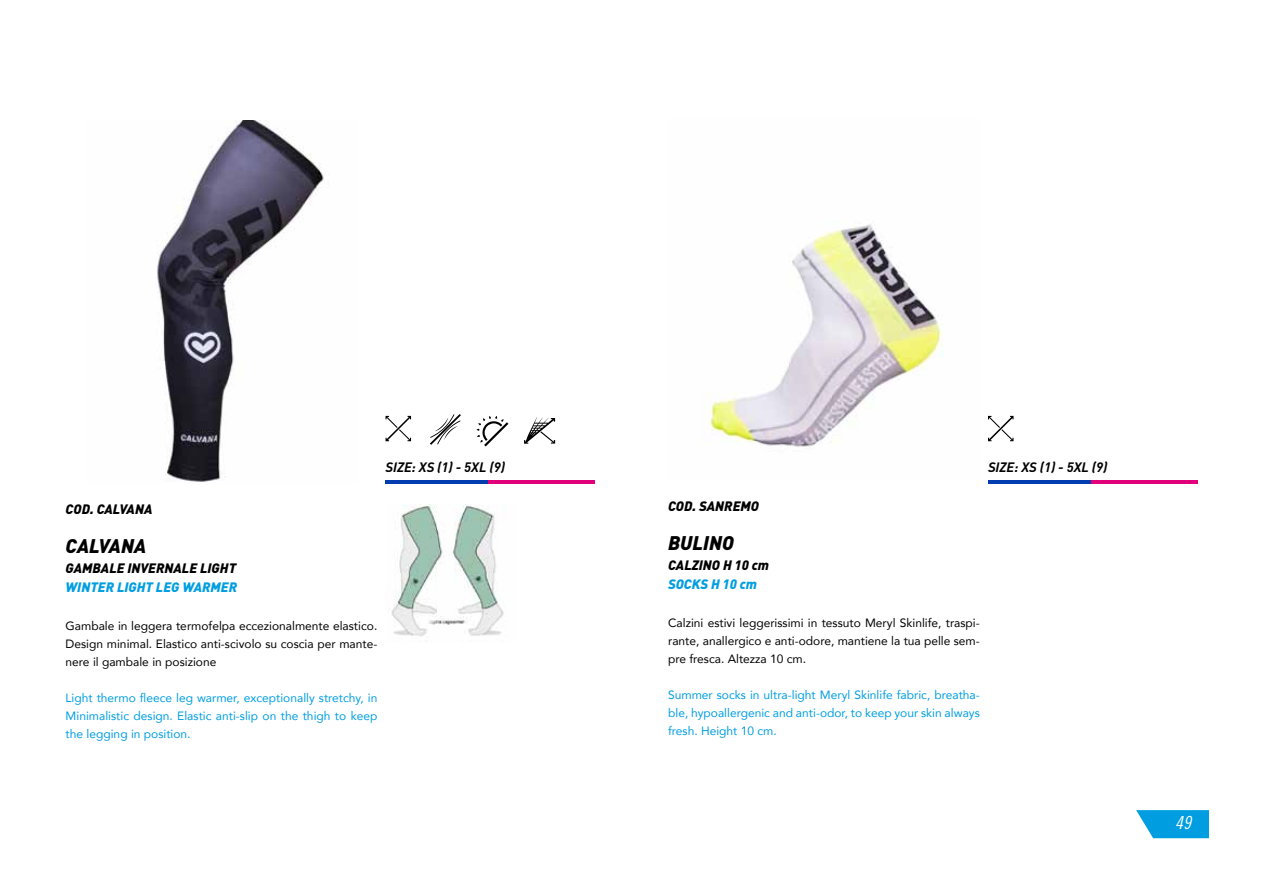
<style>
.page{position:relative;width:1263px;height:893px;background:#fff}
.page>*{position:absolute;margin:0;border:0;box-sizing:border-box;transform-origin:0 0}
.t1{font:italic 900 19.5px "DIN";color:#000}
.t2{font:18px "Trade Gothic LT Std Cn 18 Obl";color:#fff}
.t3{font:italic 900 13.5px "DIN";color:#000}
.t4{font:italic 700 13.5px "DIN";color:#000}
.t5{font:italic 900 13.5px "DIN";color:#009ee0}
.t6{font:12px/18px "Avenir";color:#000;text-align:justify}
.t7{font:12px/18px "Avenir";color:#009ee0;text-align:justify}
</style>
<div class="page">
<svg style="left:1136px;top:810px;width:73px;height:28px;background:#1ea9e3"></svg>
<img style="left:157px;top:121px;width:167px;height:361px">
<img style="left:708px;top:224px;width:236px;height:223px">
<hr style="left:385px;top:480px;width:104px;height:3px;background:#013daf">
<hr style="left:489px;top:480px;width:106px;height:3px;background:#e2007a">
<hr style="left:988px;top:480px;width:103px;height:3px;background:#013daf">
<hr style="left:1091px;top:480px;width:106px;height:3px;background:#e2007a">
<img style="left:391px;top:504px;width:113px;height:133px">
<svg style="left:385px;top:416px;width:26px;height:25px"></svg>
<svg style="left:988px;top:416px;width:25px;height:25px"></svg>
<svg style="left:430px;top:414px;width:31px;height:31px"></svg>
<svg style="left:476px;top:416px;width:32px;height:30px"></svg>
<svg style="left:524px;top:417px;width:31px;height:27px"></svg>
<p class="t4" style="left:385px;top:458px;width:121px">SIZE: XS (1) - 5XL (9)</p>
<p class="t3" style="left:66px;top:500px;width:88px">COD. CALVANA</p>
<h1 class="t1" style="left:66px;top:533px;width:82px">CALVANA</h1>
<p class="t3" style="left:66px;top:559px;width:172px">GAMBALE INVERNALE LIGHT</p>
<p class="t5" style="left:66px;top:578px;width:173px">WINTER LIGHT LEG WARMER</p>
<p class="t6" style="left:66px;top:616px;width:313px">Gambale in leggera termofelpa eccezionalmente elastico.<br>Design minimal. Elastico anti-scivolo su coscia per mante&shy;nere il gambale in posizione</p>
<p class="t7" style="left:66px;top:688px;width:313px">Light thermo fleece leg warmer, exceptionally stretchy, in Minimalistic design. Elastic anti-slip on the thigh to keep the legging in position.</p>
<p class="t4" style="left:988px;top:458px;width:121px">SIZE: XS (1) - 5XL (9)</p>
<p class="t3" style="left:668px;top:498px;width:92px">COD. SANREMO</p>
<h1 class="t1" style="left:668px;top:531px;width:67px">BULINO</h1>
<p class="t3" style="left:668px;top:556px;width:102px">CALZINO H 10 cm</p>
<p class="t5" style="left:668px;top:576px;width:90px">SOCKS H 10 cm</p>
<p class="t6" style="left:668px;top:613px;width:313px">Calzini estivi leggerissimi in tessuto Meryl Skinlife, traspi&shy;rante, anallergico e anti-odore, mantiene la tua pelle sem&shy;pre fresca. Altezza 10 cm.</p>
<p class="t7" style="left:668px;top:685px;width:313px">Summer socks in ultra-light Meryl Skinlife fabric, breatha&shy;ble, hypoallergenic and anti-odor, to keep your skin always fresh. Height 10 cm.</p>
<h2 class="t2" style="left:1175px;top:812px;width:17px">49</h2>
</div>
